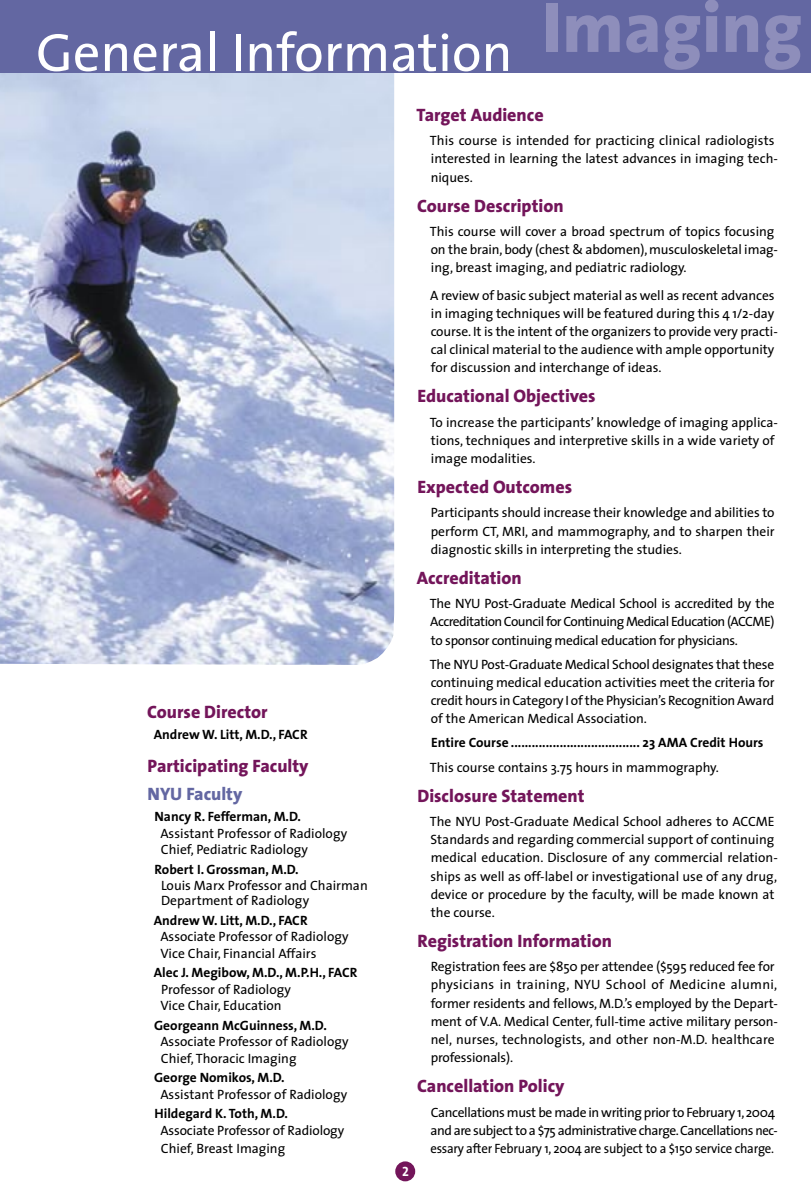
<style>
.page{position:relative;width:811px;height:1189px;background:#fff}
.page>*{position:absolute;margin:0;border:0;box-sizing:border-box;transform-origin:0 0}
.t1{font:54px "The Sans";color:#fff}
.t2{font:800 18px "The Sans";color:#73155a}
.t3{font:800 18px "The Sans";color:#6367a2}
.t4{font:13.5px/18.1px "The Sans";color:#000}
.t5{font:700 13.5px "The Sans";color:#000}
.t6{font:13.5px/18.1px "The Sans";letter-spacing:-.025em;color:#000}
.t7{font:13.5px "The Sans Bold Caps";color:#fff}
</style>
<div class="page">
<div style="left:396px;top:1161px;width:18px;height:19px;background:#73155a;border-radius:50%"></div>
<div style="left:395px;top:1160px;width:20px;height:20px;border:2px solid #73155a;border-radius:50%"></div>
<img style="left:0;top:72px;width:394px;height:592px">
<div style="left:0;top:0;width:810px;height:72px;background:#6367a2"></div>
<hr style="left:810px;top:0;width:1px;height:72px;background:#6367a2">
<h1 class="t1" style="left:36px;top:8px;width:767px">General Information <sup>Imaging</sup></h1>
<h2 class="t2" style="left:147px;top:696px;width:122px">Course Director</h2>
<p class="t5" style="left:154px;top:722px;width:155px">Andrew W. Litt, M.D., FACR</p>
<h2 class="t2" style="left:147px;top:750px;width:162px">Participating Faculty</h2>
<h2 class="t3" style="left:147px;top:778px;width:96px">NYU Faculty</h2>
<p class="t5" style="left:154px;top:805px;width:148px">Nancy R. Fefferman, M.D.</p>
<p class="t4" style="left:160px;top:824px;width:188px;line-height:16.5px">Assistant Professor of Radiology<br>Chief, Pediatric Radiology</p>
<p class="t5" style="left:154px;top:857px;width:146px">Robert I. Grossman, M.D.</p>
<p class="t4" style="left:161px;top:877px;width:208px;line-height:15px">Louis Marx Professor and Chairman<br>Department of Radiology</p>
<p class="t5" style="left:154px;top:908px;width:155px">Andrew W. Litt, M.D., FACR</p>
<p class="t4" style="left:160px;top:927px;width:190px;line-height:16.5px">Associate Professor of Radiology<br>Vice Chair, Financial Affairs</p>
<p class="t5" style="left:154px;top:961px;width:205px">Alec J. Megibow, M.D., M.P.H., FACR</p>
<p class="t4" style="left:160px;top:980px;width:132px;line-height:16.5px">Professor of Radiology<br>Vice Chair, Education</p>
<p class="t5" style="left:154px;top:1013px;width:174px">Georgeann McGuinness, M.D.</p>
<p class="t4" style="left:160px;top:1032px;width:190px;line-height:16.5px">Associate Professor of Radiology<br>Chief, Thoracic Imaging</p>
<p class="t5" style="left:154px;top:1066px;width:132px">George Nomikos, M.D.</p>
<p class="t4" style="left:160px;top:1084px;width:188px">Assistant Professor of Radiology</p>
<p class="t5" style="left:154px;top:1102px;width:135px">Hildegard K. Toth, M.D.</p>
<p class="t4" style="left:160px;top:1120px;width:185px">Associate Professor of Radiology<br>Chief, Breast Imaging</p>
<p class="t7" style="left:402px;top:1159px;width:8px">2</p>
<h2 class="t2" style="left:416px;top:100px;width:128px">Target Audience</h2>
<p class="t4" style="left:429px;top:131px;width:349px">This course is intended for practicing clinical radiologists interested in learning the latest advances in imaging tech&shy;niques.</p>
<h2 class="t2" style="left:417px;top:190px;width:148px">Course Description</h2>
<p class="t4" style="left:429px;top:222px;width:349px">This course will cover a broad spectrum of topics focusing on the brain, body (chest &amp; abdomen), musculoskeletal imag&shy;ing, breast imaging, and pediatric radiology.</p>
<p class="t4" style="left:430px;top:285px;width:349px">A review of basic subject material as well as recent advances in imaging techniques will be featured during this 4 1/2-day course. It is the intent of the organizers to provide very practi&shy;cal clinical material to the audience with ample opportunity for discussion and interchange of ideas.</p>
<h2 class="t2" style="left:417px;top:381px;width:180px">Educational Objectives</h2>
<p class="t4" style="left:429px;top:412px;width:349px">To increase the participants’ knowledge of imaging applica&shy;tions, techniques and interpretive skills in a wide variety of image modalities.</p>
<h2 class="t2" style="left:417px;top:472px;width:156px">Expected Outcomes</h2>
<p class="t4" style="left:430px;top:503px;width:345px;text-align:justify">Participants should increase their knowledge and abilities to perform CT, MRI, and mammography, and to sharpen their diagnostic skills in interpreting the studies.</p>
<h2 class="t2" style="left:416px;top:562px;width:106px">Accreditation</h2>
<p class="t4" style="left:429px;top:594px;width:346px;text-align:justify">The NYU Post-Graduate Medical School is accredited by the Accreditation Council for Continuing Medical Education (ACCME) to sponsor continuing medical education for physicians.</p>
<p class="t4" style="left:429px;top:654px;width:346px;text-align:justify">The NYU Post-Graduate Medical School designates that these continuing medical education activities meet the criteria for credit hours in Category I of the Physician’s Recognition Award of the American Medical Association.</p>
<p class="t5" style="left:431px;top:731px;width:334px">Entire Course ..................................... 23 AMA Credit Hours</p>
<p class="t4" style="left:429px;top:757px;width:290px">This course contains 3.75 hours in mammography.</p>
<h2 class="t2" style="left:417px;top:780px;width:168px">Disclosure Statement</h2>
<p class="t4" style="left:429px;top:811px;width:349px">The NYU Post-Graduate Medical School adheres to ACCME Standards and regarding commercial support of continuing medical education. Disclosure of any commercial relation&shy;ships as well as off-label or investigational use of any drug, device or procedure by the faculty, will be made known at the course.</p>
<h2 class="t2" style="left:417px;top:925px;width:196px">Registration Information</h2>
<p class="t4" style="left:430px;top:956px;width:348px">Registration fees are $850 per attendee ($595 reduced fee for physicians in training, NYU School of Medicine alumni, former residents and fellows, M.D.’s employed by the Depart&shy;ment of V.A. Medical Center, full-time active military person&shy;nel, nurses, technologists, and other non-M.D. healthcare professionals).</p>
<h2 class="t2" style="left:417px;top:1070px;width:149px">Cancellation Policy</h2>
<p class="t6" style="left:430px;top:1102px;width:348px">Cancellations must be made in writing prior to February 1, 2004 and are subject to a $75 administrative charge. Cancellations nec&shy;essary after February 1, 2004 are subject to a $150 service charge.</p>
</div>
